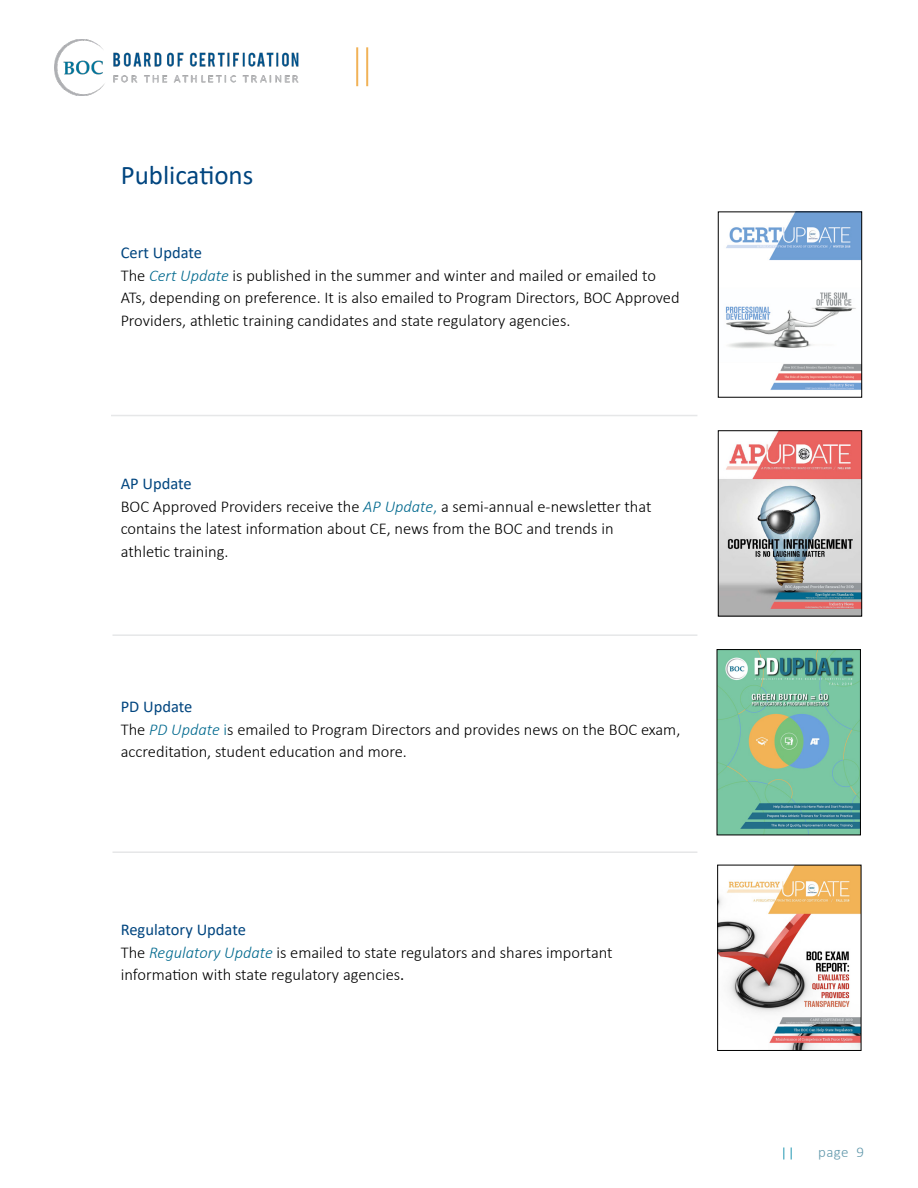
<style>
.page{position:relative;width:918px;height:1188px;background:#fff}
.page>*{position:absolute;margin:0;border:0;box-sizing:border-box;transform-origin:0 0}
.t1{font:27px "Calibri";color:#01457f}
.t2{font:300 16.5px/22.5px "Calibri";color:#000}
.t3{font:300 15px "Calibri";color:#649aad}
.s1{font-weight:400;color:#01457f}
.s2{font-style:italic;color:#00698e}
.s3{color:#00698e}
.s4{font-weight:400}
</style>
<div class="page">
<svg style="left:783px;top:1148px;width:9px;height:12px"></svg>
<img style="left:54px;top:40px;width:245px;height:56px">
<hr style="left:366px;top:47px;width:2px;height:39px;background:#f1b257">
<hr style="left:356px;top:47px;width:2px;height:39px;background:#f1b257">
<img style="left:725px;top:214px;width:135px;height:176px">
<div style="left:718px;top:212px;width:144px;height:185px;border:1px solid #000"></div>
<img style="left:719px;top:651px;width:140px;height:182px">
<div style="left:717px;top:649px;width:144px;height:186px;border:1px solid #000"></div>
<img style="left:719px;top:867px;width:140px;height:182px">
<div style="left:717px;top:865px;width:144px;height:186px;border:1px solid #000"></div>
<hr style="left:111px;top:415px;width:586px;height:1px;background:#e6e7e8">
<hr style="left:112px;top:634px;width:585px;height:2px;background:#e6e7e8">
<hr style="left:112px;top:851px;width:585px;height:2px;background:#e6e7e8">
<img style="left:720px;top:433px;width:140px;height:181px">
<div style="left:718px;top:431px;width:144px;height:185px;border:1px solid #000"></div>
<h1 class="t1" style="left:121px;top:156px;width:134px">Publications</h1>
<p class="t2" style="left:121px;top:241px;width:560px"><span class="s1">Cert Update<br></span>The <span class="s2">Cert Update</span> is published in the summer and winter and mailed or emailed to ATs, depending on preference. It is also emailed to Program Directors, BOC Approved Providers, athletic training candidates and state regulatory agencies.</p>
<p class="t2" style="left:121px;top:472px;width:532px"><span class="s1">AP Update<br></span>BOC Approved Providers receive the <span class="s2">AP Update</span><span class="s3">,</span> a semi-annual e-newsletter that contains the latest information about CE, news from the BOC and trends in athletic training.</p>
<p class="t2" style="left:121px;top:695px;width:561px"><span class="s1">PD Update<br></span>The <span class="s2">PD Update</span> <span class="s3">i</span>s emailed to Program Directors and provides news on the BOC exam, accreditation, student education and more.</p>
<p class="t2" style="left:121px;top:919px;width:493px"><span class="s1">Regulatory Update<br></span>The <span class="s2">Regulatory Update</span> is emailed to state regulators and shares important information with state regulatory agencies<span class="s4">.</span></p>
<p class="t3" style="left:818px;top:1143px;width:47px">page 9</p>
</div>
